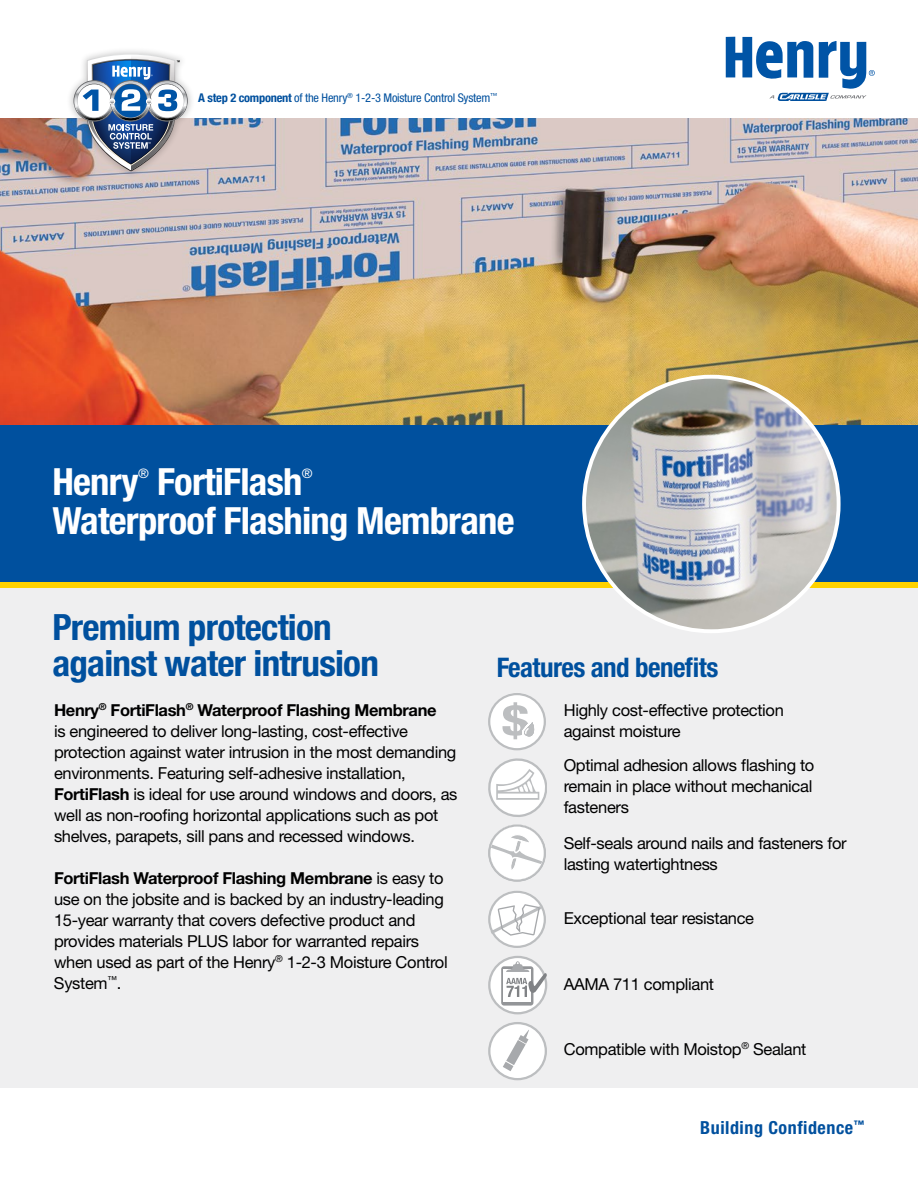
<style>
.page{position:relative;width:918px;height:1188px;background:#fff}
.page>*{position:absolute;margin:0;border:0;box-sizing:border-box;transform-origin:0 0}
.t1{font:700 condensed 37.5px "Helvetica Neue";letter-spacing:-.02em;color:#fff}
.t2{font:700 condensed 36px/36px "Helvetica Neue";letter-spacing:-.02em;color:#00509e}
.t3{font:700 condensed 27px "Helvetica Neue";letter-spacing:-.02em;color:#00509e}
.t4{font:700 condensed 18px "Helvetica Neue";letter-spacing:.03em;color:#00509e}
.t5{font:16.5px/21px "Helvetica Neue";letter-spacing:-.02em;color:#000}
.t6{font:condensed 13.05px "Helvetica Neue";color:#fff}
.t7{font:condensed 12px "Helvetica Neue";letter-spacing:-.02em;color:#00509e}
.s1{font-weight:700}
</style>
<div class="page">
<div style="left:0;top:566px;width:918px;height:523px;background:#efeff0"></div>
<img style="left:0;top:119px;width:918px;height:306px">
<div style="left:0;top:1088px;width:918px;height:100px;background:#fff"></div>
<svg style="left:488px;top:891px;width:58px;height:57px"></svg>
<div style="left:0;top:425px;width:918px;height:162px;background:#00509e"></div>
<div style="left:0;top:582px;width:918px;height:5px;background:#ffd200"></div>
<img style="left:584px;top:377px;width:255px;height:254px;border-radius:127px">
<svg style="left:488px;top:824px;width:58px;height:58px"></svg>
<svg style="left:488px;top:758px;width:59px;height:59px"></svg>
<svg style="left:488px;top:956px;width:59px;height:58px"></svg>
<svg style="left:488px;top:1022px;width:59px;height:58px"></svg>
<svg style="left:488px;top:693px;width:58px;height:57px"></svg>
<div style="left:66px;top:47px;width:129px;height:131px;background:#000;opacity:.2"></div>
<img style="left:68px;top:54px;width:123px;height:117px">
<svg style="left:726px;top:37px;width:149px;height:64px"></svg>
<p class="t7" style="left:198px;top:91px;width:301px"><span class="s1">A step 2 component</span> of the Henry<sup>®</sup> 1-2-3 Moisture Control System<sup>™</sup></p>
<h1 class="t1" style="left:52px;top:459px;width:88px">Henry</h1>
<p class="t6" style="left:138px;top:466px;width:12px">®</p>
<h1 class="t1" style="left:157px;top:459px;width:147px">FortiFlash</h1>
<p class="t6" style="left:302px;top:466px;width:12px">®</p>
<h1 class="t1" style="left:52px;top:498px;width:464px">Waterproof Flashing Membrane</h1>
<h2 class="t2" style="left:52px;top:607px;width:328px">Premium protection against water intrusion</h2>
<p class="t5" style="left:54px;top:699px;width:405px"><span class="s1">Henry</span><sup>®</sup> <span class="s1">FortiFlash</span><sup>®</sup> <span class="s1">Waterproof Flashing Membrane<br></span>is engineered to deliver long-lasting, cost-effective protection against water intrusion in the most demanding environments. Featuring self-adhesive installation, <span class="s1">FortiFlash</span> is ideal for use around windows and doors, as well as non-roofing horizontal applications such as pot shelves, parapets, sill pans and recessed windows.</p>
<p class="t5" style="left:54px;top:867px;width:395px"><span class="s1">FortiFlash Waterproof Flashing Membrane</span> is easy to use on the jobsite and is backed by an industry-leading 15-year warranty that covers defective product and provides materials PLUS labor for warranted repairs when used as part of the Henry<sup>®</sup> 1-2-3 Moisture Control System<sup>™</sup>.</p>
<h3 class="t3" style="left:497px;top:651px;width:223px">Features and benefits</h3>
<p class="t5" style="left:564px;top:699px;width:222px">Highly cost-effective protection against moisture</p>
<p class="t5" style="left:564px;top:755px;width:252px">Optimal adhesion allows flashing to remain in place without mechanical fasteners</p>
<p class="t5" style="left:564px;top:833px;width:284px">Self-seals around nails and fasteners for lasting watertightness</p>
<p class="t5" style="left:564px;top:908px;width:192px">Exceptional tear resistance</p>
<p class="t5" style="left:564px;top:974px;width:152px">AAMA 711 compliant</p>
<p class="t5" style="left:564px;top:1038px;width:244px">Compatible with Moistop<sup>®</sup> Sealant</p>
<p class="t4" style="left:700px;top:1117px;width:165px">Building Confidence<sup>™</sup></p>
</div>
